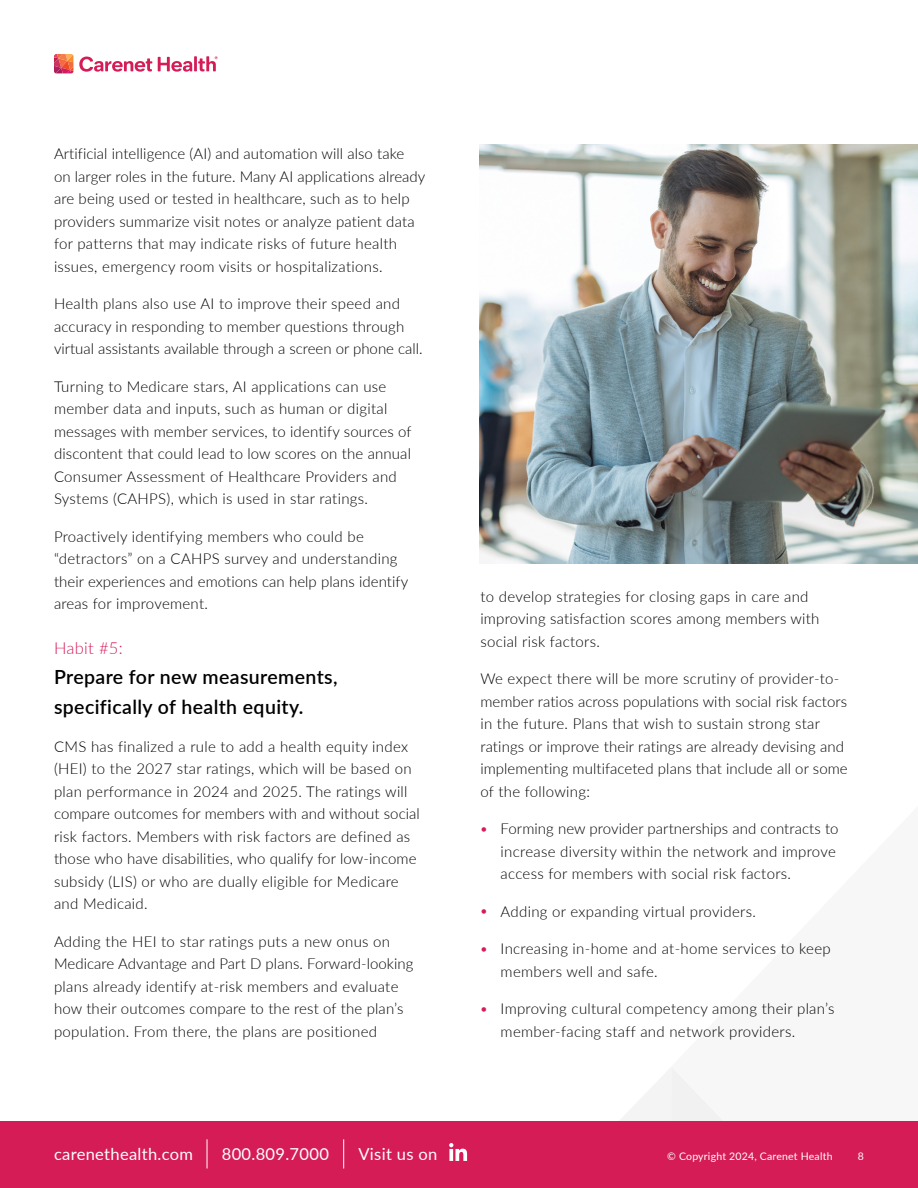
<style>
.page{position:relative;width:918px;height:1188px;background:#fff}
.page>*{position:absolute;margin:0;border:0;box-sizing:border-box;transform-origin:0 0}
.t1{font:600 19.5px/30px "Lato";letter-spacing:.02em;color:#000}
.t2{font:16.5px "Lato";letter-spacing:.02em;color:#fff}
.t3{font:300 16.5px "Lato";letter-spacing:.02em;color:#d51c57}
.t4{font:300 15px/22.5px "Lato";letter-spacing:.015em;color:#000}
.t5{font:10.5px "Lato";letter-spacing:.02em;color:#fff}
.s1{font-weight:400;font-size:12px;color:#d51c57}
</style>
<div class="page">
<div style="left:671px;top:1067px;width:52px;height:54px;background:#f3f4f4"></div>
<div style="left:0;top:1121px;width:918px;height:67px;background:#d51c57"></div>
<svg style="left:158px;top:57px;width:34px;height:15px"></svg>
<hr style="left:194px;top:56px;width:3px;height:15px;background:#d51c57">
<svg style="left:198px;top:56px;width:20px;height:15px"></svg>
<svg style="left:79px;top:57px;width:73px;height:15px"></svg>
<svg style="left:54px;top:54px;width:19px;height:19px"></svg>
<hr style="left:207px;top:1139px;width:1px;height:30px;background:#fff">
<hr style="left:343px;top:1139px;width:1px;height:30px;background:#fff">
<svg style="left:449px;top:1143px;width:18px;height:18px"></svg>
<img style="left:479px;top:144px;width:439px;height:420px">
<p class="t4" style="left:54px;top:142px;width:373px">Artificial intelligence (AI) and automation will also take<br>on larger roles in the future. Many AI applications already are being used or tested in healthcare, such as to help providers summarize visit notes or analyze patient data for patterns that may indicate risks of future health issues, emergency room visits or hospitalizations.</p>
<p class="t4" style="left:54px;top:292px;width:370px">Health plans also use AI to improve their speed and accuracy in responding to member questions through virtual assistants available through a screen or phone call.</p>
<p class="t4" style="left:54px;top:374px;width:359px">Turning to Medicare stars, AI applications can use member data and inputs, such as human or digital messages with member services, to identify sources of discontent that could lead to low scores on the annual Consumer Assessment of Healthcare Providers and Systems (CAHPS), which is used in star ratings.</p>
<p class="t4" style="left:54px;top:524px;width:356px">Proactively identifying members who could be “detractors” on a CAHPS survey and understanding their experiences and emotions can help plans identify areas for improvement.</p>
<p class="t3" style="left:54px;top:637px;width:70px">Habit #5:</p>
<h1 class="t1" style="left:54px;top:661px;width:285px">Prepare for new measurements, specifically of health equity.</h1>
<p class="t4" style="left:54px;top:734px;width:367px">CMS has finalized a rule to add a health equity index (HEI) to the 2027 star ratings, which will be based on plan performance in 2024 and 2025. The ratings will compare outcomes for members with and without social risk factors. Members with risk factors are defined as those who have disabilities, who qualify for low-income subsidy (LIS) or who are dually eligible for Medicare and Medicaid.</p>
<p class="t4" style="left:54px;top:929px;width:361px">Adding the HEI to star ratings puts a new onus on Medicare Advantage and Part D plans. Forward-looking plans already identify at-risk members and evaluate how their outcomes compare to the rest of the plan’s population. From there, the plans are positioned</p>
<p class="t4" style="left:480px;top:584px;width:341px">to develop strategies for closing gaps in care and improving satisfaction scores among members with social risk factors.</p>
<p class="t4" style="left:480px;top:667px;width:369px">We expect there will be more scrutiny of provider-to&shy;member ratios across populations with social risk factors in the future. Plans that wish to sustain strong star ratings or improve their ratings are already devising and implementing multifaceted plans that include all or some of the following:</p>
<p class="t4" style="left:501px;top:817px;width:339px;text-indent:-20px"><span class="s1">•</span> Forming new provider partnerships and contracts to increase diversity within the network and improve access for members with social risk factors.</p>
<p class="t4" style="left:480px;top:899px;width:277px"><span class="s1">•</span> Adding or expanding virtual providers.</p>
<p class="t4" style="left:501px;top:937px;width:332px;text-indent:-20px"><span class="s1">•</span> Increasing in-home and at-home services to keep members well and safe.</p>
<p class="t4" style="left:501px;top:997px;width:335px;text-indent:-20px"><span class="s1">•</span> Improving cultural competency among their plan’s member-facing staff and network providers.</p>
<p class="t2" style="left:54px;top:1142px;width:141px">carenethealth.com</p>
<p class="t2" style="left:222px;top:1142px;width:109px">800.809.7000</p>
<p class="t2" style="left:358px;top:1142px;width:80px">Visit us on</p>
<p class="t5" style="left:667px;top:1148px;width:167px">© Copyright 2024, Carenet Health</p>
<p class="t5" style="left:858px;top:1148px;width:8px">8</p>
</div>
